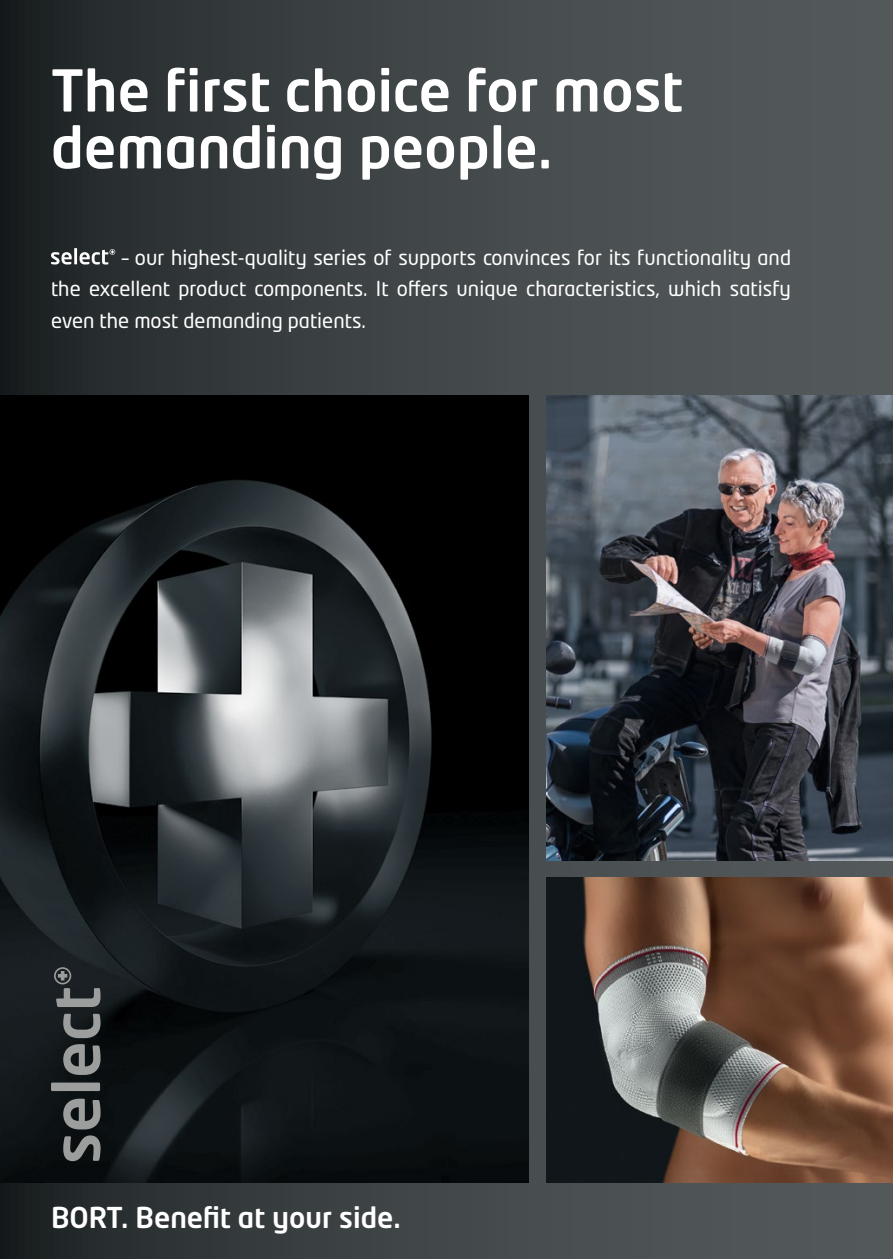
<style>
.page{position:relative;width:893px;height:1259px;background:#fff}
.page>*{position:absolute;margin:0;border:0;box-sizing:border-box;transform-origin:0 0}
.t1{font:500 57px/57px "Neo Tech Pro";color:#fff}
.t2{font:500 28.5px "Neo Tech Pro";color:#fff}
.t3{font:20.4px/31.8px "Neo Tech Std";color:#fff;text-align:justify}
</style>
<div class="page">
<div style="left:0;top:0;width:893px;height:1259px;background:linear-gradient(to right,#22282a,#5b6062)"></div>
<svg style="left:51px;top:252px;width:21px;height:12px"></svg>
<hr style="left:74px;top:248px;width:3px;height:16px;background:#fff">
<svg style="left:80px;top:249px;width:35px;height:15px"></svg>
<img style="left:546px;top:395px;width:347px;height:466px">
<img style="left:546px;top:878px;width:347px;height:304px">
<img style="left:0;top:395px;width:529px;height:787px">
<svg style="left:63px;top:1135px;width:38px;height:26px"></svg>
<svg style="left:63px;top:1098px;width:38px;height:31px"></svg>
<div style="left:51px;top:1082px;width:49px;height:9px;background:#9c9d9d"></div>
<svg style="left:63px;top:1044px;width:38px;height:31px"></svg>
<svg style="left:63px;top:1013px;width:38px;height:25px"></svg>
<svg style="left:54px;top:967px;width:47px;height:40px;background:#45494c"></svg>
<h1 class="t1" style="left:51px;top:61px;width:633px">The first choice for most demanding people.</h1>
<p class="t3" style="left:51px;top:241px;width:741px;text-indent:71px">– our highest-quality series of supports convinces for its functionality and the excellent product components. It offers unique characteristics, which satisfy even the most demanding patients.</p>
<h2 class="t2" style="left:51px;top:1199px;width:351px">Bort. Benefit at your side.</h2>
</div>
